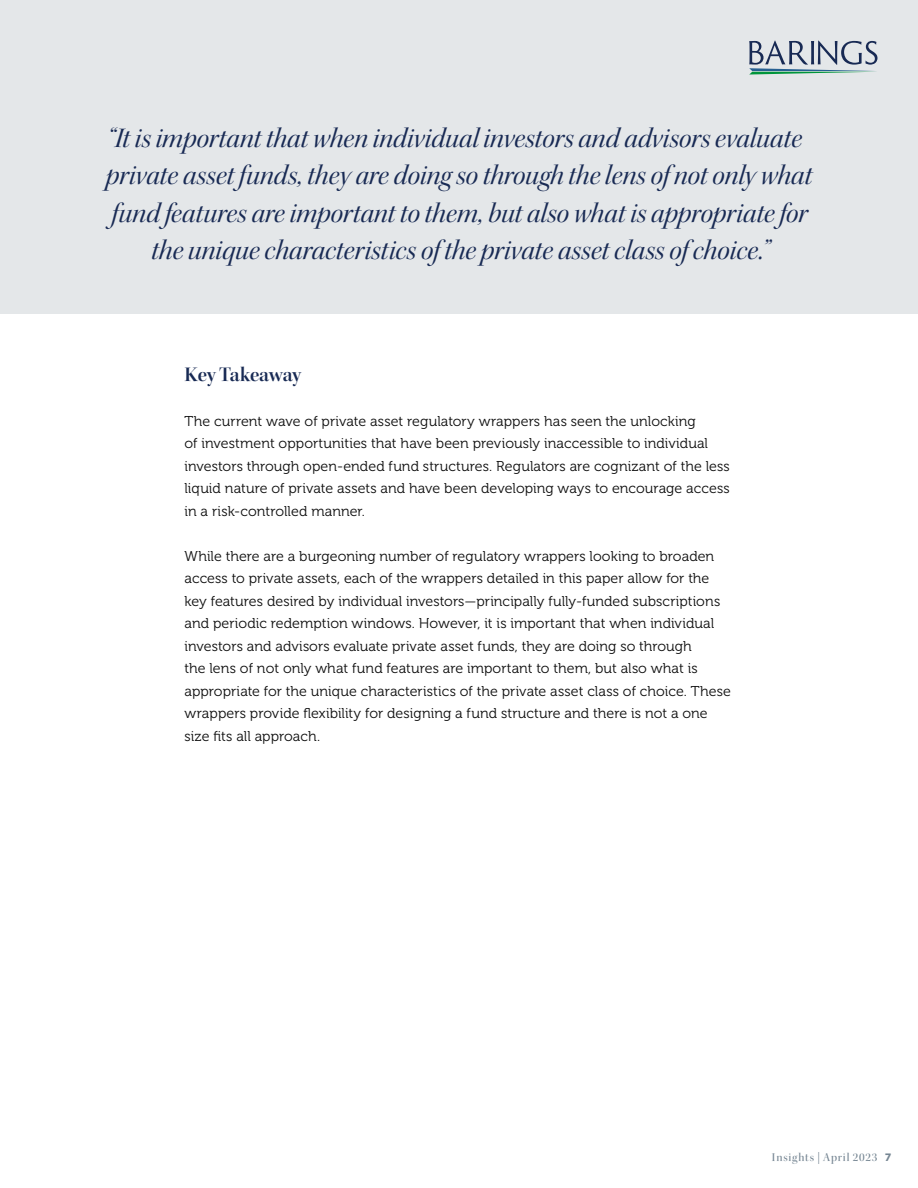
<style>
.page{position:relative;width:918px;height:1188px;background:#fff}
.page>*{position:absolute;margin:0;border:0;box-sizing:border-box;transform-origin:0 0}
.t1{font:28.5px/37.5px "Kepler Std It Disp";color:#182a54;text-align:center}
.t2{font:21px "Kepler Std Semibold Disp";letter-spacing:-.005em;color:#182a54}
.t3{font:14.25px/22.5px "Museo 300";letter-spacing:.005em;color:#0d0d0d}
.t4{font:12px "Kepler Std Medium Disp";letter-spacing:.07em;color:#768693}
.s1{font-family:"Museo Sans 900";font-size:10.5px}
</style>
<div class="page">
<div style="left:0;top:0;width:918px;height:313px;background:#e4e7e9"></div>
<svg style="left:749px;top:40px;width:129px;height:35px"></svg>
<p class="t1" style="left:106px;top:120px;width:708px">“It is important that when individual investors and advisors evaluate private asset funds, they are doing so through the lens of not only what fund features are important to them, but also what is appropriate for the unique characteristics of the private asset class of choice.”</p>
<h2 class="t2" style="left:184px;top:362px;width:118px">Key Takeaway</h2>
<p class="t3" style="left:184px;top:410px;width:547px">The current wave of private asset regulatory wrappers has seen the unlocking<br>of investment opportunities that have been previously inaccessible to individual investors through open-ended fund structures. Regulators are cognizant of the less liquid nature of private assets and have been developing ways to encourage access in a risk-controlled manner.</p>
<p class="t3" style="left:184px;top:545px;width:548px">While there are a burgeoning number of regulatory wrappers looking to broaden access to private assets, each of the wrappers detailed in this paper allow for the key features desired by individual investors—principally fully-funded subscriptions and periodic redemption windows. However, it is important that when individual investors and advisors evaluate private asset funds, they are doing so through<br>the lens of not only what fund features are important to them, but also what is appropriate for the unique characteristics of the private asset class of choice. These wrappers provide flexibility for designing a fund structure and there is not a one size fits all approach.</p>
<p class="t4" style="left:772px;top:1150px;width:121px">Insights | April 2023 <span class="s1">7</span></p>
</div>
